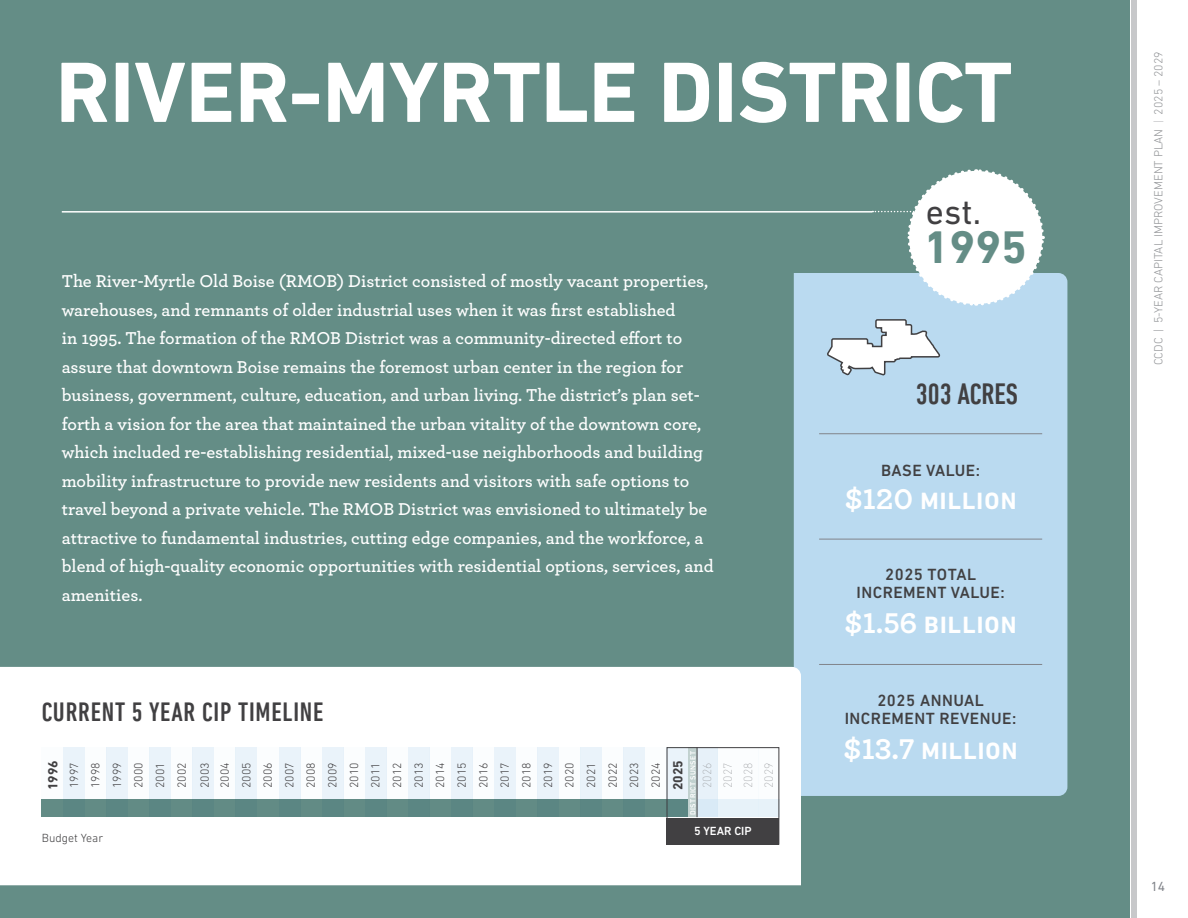
<style>
.page{position:relative;width:1188px;height:918px;background:#fff}
.page>*{position:absolute;margin:0;border:0;box-sizing:border-box;transform-origin:0 0}
.t1{font:700 87px "DIN Next LT Pro";color:#fff}
.t2{font:700 46.5px "DIN Next LT Pro";color:#648d86}
.t3{font:35.4px "DIN Next LT Pro";color:#414042}
.t4{font:500 condensed 30px "DIN Next LT Pro";color:#414042}
.t5{font:500 condensed 27px "DIN Next LT Pro";letter-spacing:.03em;color:#414042}
.t6{font:700 24px "DIN Next LT Pro";letter-spacing:.05em;color:#fff}
.t7{font:600 18px/28.5px "Archer";color:#fff}
.t8{font:500 16.5px/18px "DIN Next LT Pro";letter-spacing:.03em;color:#414042;text-align:center}
.t9{font:700 13.5px "DIN Next LT Pro";color:#414042}
.t10{font:13.5px "DIN Next LT Pro";color:#81848a}
.t11{font:300 12px/21.6px "DIN Next LT Pro";color:#414042;text-align:justify}
.t12{font:300 12px "DIN Next LT Pro";color:#939598}
.t13{font:200 12px/20.5px "DIN Next LT Pro";color:#939598;text-align:justify}
.t14{font:500 12px "DIN Next LT Pro";color:#fff}
.t15{font:500 7.5px "DIN Next LT Pro";letter-spacing:.05em;color:#fff}
.s1{font-family:"Archer";font-size:30px}
.s2{font-weight:200}
</style>
<div class="page">
<div style="left:1131px;top:0;width:6px;height:918px;background:#c7c8ca"></div>
<div style="left:0;top:0;width:1130px;height:918px;background:#648d86"></div>
<hr style="left:62px;top:211px;width:810px;height:2px;background:#fff">
<div style="left:794px;top:273px;width:273px;height:523px;background:#badaf0"></div>
<div style="left:0;top:667px;width:801px;height:218px;background:#fff"></div>
<div style="left:106px;top:747px;width:22px;height:70px;background:#eaf3fa"></div>
<div style="left:279px;top:747px;width:21px;height:70px;background:#eaf3fa"></div>
<div style="left:451px;top:747px;width:22px;height:70px;background:#eaf3fa"></div>
<div style="left:624px;top:747px;width:21px;height:70px;background:#eaf3fa"></div>
<div style="left:193px;top:747px;width:21px;height:70px;background:#eaf3fa"></div>
<div style="left:365px;top:747px;width:22px;height:70px;background:#eaf3fa"></div>
<div style="left:537px;top:747px;width:22px;height:70px;background:#eaf3fa"></div>
<div style="left:718px;top:747px;width:20px;height:70px;background:#fbfdfe"></div>
<div style="left:128px;top:747px;width:21px;height:70px;background:#fbfdfe"></div>
<div style="left:300px;top:747px;width:22px;height:70px;background:#fbfdfe"></div>
<div style="left:473px;top:747px;width:21px;height:70px;background:#fbfdfe"></div>
<div style="left:645px;top:747px;width:22px;height:70px;background:#fbfdfe"></div>
<div style="left:214px;top:747px;width:22px;height:70px;background:#fbfdfe"></div>
<div style="left:387px;top:747px;width:21px;height:70px;background:#fbfdfe"></div>
<div style="left:559px;top:747px;width:21px;height:70px;background:#fbfdfe"></div>
<div style="left:738px;top:747px;width:21px;height:70px;background:#fbfdfe"></div>
<div style="left:759px;top:747px;width:20px;height:70px;background:#fbfdfe"></div>
<div style="left:42px;top:747px;width:21px;height:70px;background:#fbfdfe"></div>
<div style="left:63px;top:747px;width:22px;height:70px;background:#eaf3fa"></div>
<div style="left:236px;top:747px;width:21px;height:70px;background:#eaf3fa"></div>
<div style="left:408px;top:747px;width:22px;height:70px;background:#eaf3fa"></div>
<div style="left:580px;top:747px;width:22px;height:70px;background:#eaf3fa"></div>
<div style="left:149px;top:747px;width:22px;height:70px;background:#eaf3fa"></div>
<div style="left:322px;top:747px;width:21px;height:70px;background:#eaf3fa"></div>
<div style="left:494px;top:747px;width:22px;height:70px;background:#eaf3fa"></div>
<div style="left:667px;top:747px;width:21px;height:70px;background:#eaf3fa"></div>
<div style="left:85px;top:747px;width:21px;height:70px;background:#fbfdfe"></div>
<div style="left:257px;top:747px;width:22px;height:70px;background:#fbfdfe"></div>
<div style="left:430px;top:747px;width:21px;height:70px;background:#fbfdfe"></div>
<div style="left:602px;top:747px;width:22px;height:70px;background:#fbfdfe"></div>
<div style="left:171px;top:747px;width:22px;height:70px;background:#fbfdfe"></div>
<div style="left:343px;top:747px;width:22px;height:70px;background:#fbfdfe"></div>
<div style="left:516px;top:747px;width:21px;height:70px;background:#fbfdfe"></div>
<div style="left:697px;top:747px;width:21px;height:70px;background:#e7f1f9"></div>
<div style="left:42px;top:800px;width:646px;height:17px;background:#5b8683"></div>
<div style="left:697px;top:800px;width:82px;height:17px;background:linear-gradient(to right,#dbebf6,#ecf5fa)"></div>
<div style="left:667px;top:818px;width:112px;height:27px;background:#414042"></div>
<hr style="left:819px;top:433px;width:223px;height:1px;background:#81848a">
<hr style="left:819px;top:539px;width:223px;height:1px;background:#81848a">
<hr style="left:819px;top:664px;width:223px;height:1px;background:#81848a">
<svg style="left:826px;top:318px;width:115px;height:59px;background:#cddde8"></svg>
<svg style="left:872px;top:169px;width:174px;height:138px"></svg>
<div style="left:688px;top:747px;width:9px;height:70px;background:#c1d1cf"></div>
<hr style="left:697px;top:747px;width:1px;height:70px;background:#414042">
<div style="left:667px;top:747px;width:112px;height:98px;border:1px solid #414042"></div>
<h1 class="t1" style="left:56px;top:41px;width:958px">RIVER-MYRTLE DISTRICT</h1>
<p class="t7" style="left:62px;top:266px;width:653px">The River-Myrtle Old Boise (RMOB) District consisted of mostly vacant properties, warehouses, and remnants of older industrial uses when it was first established<br>in 1995. The formation of the RMOB District was a community-directed effort to assure that downtown Boise remains the foremost urban center in the region for business, government, culture, education, and urban living. The district’s plan set&shy;forth a vision for the area that maintained the urban vitality of the downtown core, which included re-establishing residential, mixed-use neighborhoods and building mobility infrastructure to provide new residents and visitors with safe options to travel beyond a private vehicle. The RMOB District was envisioned to ultimately be attractive to fundamental industries, cutting edge companies, and the workforce, a blend of high-quality economic opportunities with residential options, services, and amenities.</p>
<h3 class="t5" style="left:42px;top:697px;width:283px">CURRENT 5 YEAR CIP TIMELINE</h3>
<p class="t9" style="left:45px;top:790px;width:32px;rotate:-90deg">1996</p>
<p class="t11" style="left:63px;top:788px;width:27px;rotate:-90deg">1997<br>1998<br>1999<br>2000<br>2001<br>2002</p>
<p class="t11" style="left:195px;top:788px;width:27px;line-height:20.1px;rotate:-90deg">2003<br>2004</p>
<p class="t11" style="left:235px;top:788px;width:27px;rotate:-90deg">2005<br>2006<br>2007<br>2008<br>2009<br>2010<br>2011<br>2012<br>2013<br>2014<br>2015<br>2016<br>2017<br>2018<br>2019<br>2020<br>2021<br>2022<br>2023<br>2024</p>
<p class="t9" style="left:670px;top:790px;width:32px;rotate:-90deg">2025</p>
<p class="t13" style="left:697px;top:788px;width:27px;rotate:-90deg">2026<br>2027<br>2028<br>2029</p>
<p class="t14" style="left:694px;top:824px;width:59px">5 YEAR CIP</p>
<p class="t11" style="left:42px;top:827px;width:63px">Budget Year</p>
<p class="t15" style="left:688px;top:815px;width:66px;rotate:-90deg">DISTRICT SUNSET</p>
<h3 class="t3" style="left:926px;top:192px;width:57px">est.</h3>
<h2 class="t2" style="left:924px;top:220px;width:105px">1995</h2>
<h3 class="t4" style="left:916px;top:377px;width:104px">303 ACRES</h3>
<p class="t8" style="left:881px;top:461px;width:101px">BASE VALUE:</p>
<h3 class="t6" style="left:845px;top:487px;width:173px"><span class="s1">$120</span> MILLION</h3>
<p class="t8" style="left:856px;top:566px;width:150px">2025 TOTAL<br>INCREMENT VALUE:</p>
<h3 class="t6" style="left:845px;top:611px;width:173px"><span class="s1">$1.56</span> BILLION</h3>
<p class="t8" style="left:845px;top:692px;width:173px">2025 ANNUAL<br>INCREMENT REVENUE:</p>
<h3 class="t6" style="left:844px;top:737px;width:175px"><span class="s1">$13.7</span> MILLION</h3>
<p class="t12" style="left:1152px;top:365px;width:315px;rotate:-90deg">CCDC | 5-YEAR CAPITAL IMPROVEMENT PLAN <span class="s2">|</span> 2025 – 2029</p>
<p class="t10" style="left:1151px;top:878px;width:16px">14</p>
</div>
